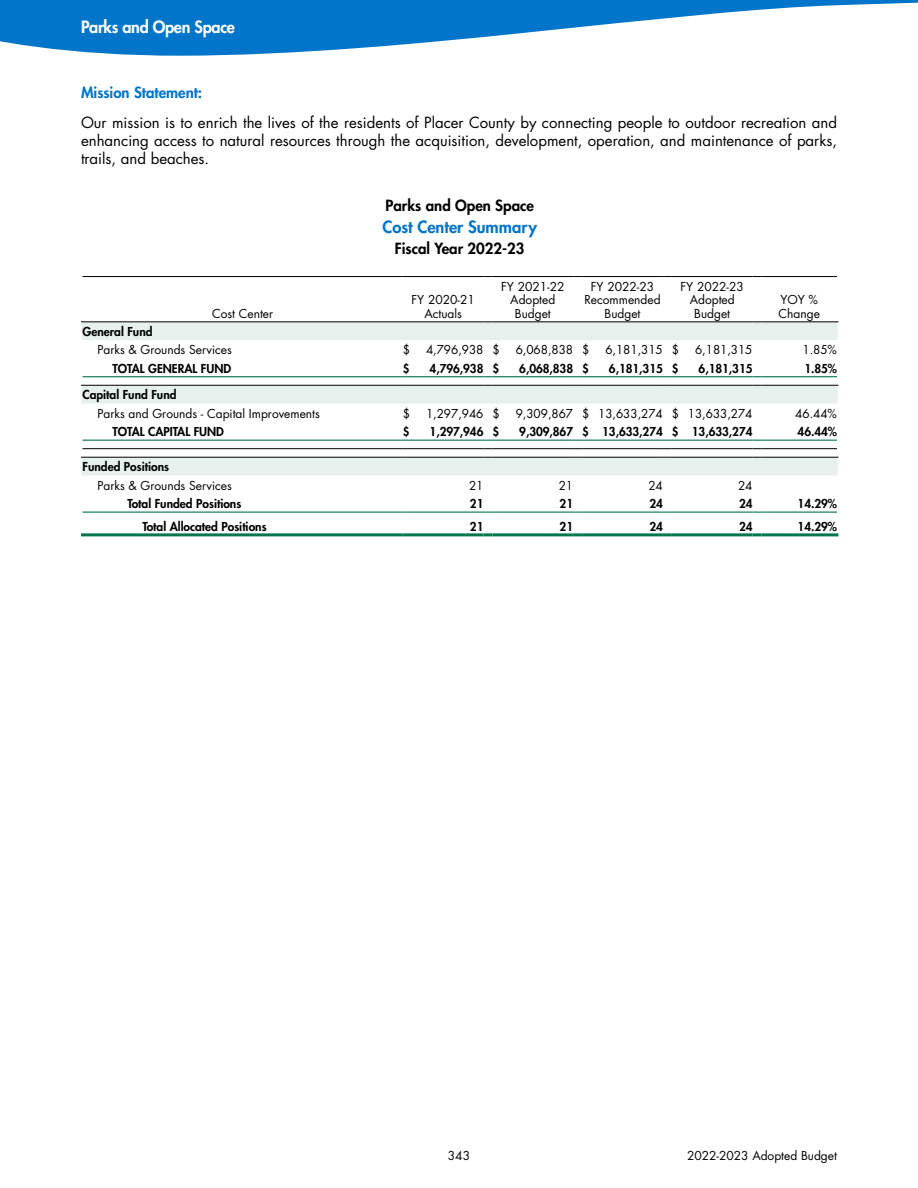
<style>
.page{position:relative;width:918px;height:1188px;background:#fff}
.page>*{position:absolute;margin:0;border:0;box-sizing:border-box;transform-origin:0 0}
.t1{font:800 16.5px "Futura Std";letter-spacing:-.02em;color:#fff}
.t2{font:800 16.5px "Futura Std";color:#0075c9}
.t3{font:15px/18px "Futura Std";color:#000;text-align:justify}
.t4{font:800 15px "Futura Std";color:#000}
.t5{font:800 15px "Futura Std";color:#0075c9}
.t6{font:12px/13.5px "Futura Std";color:#000;text-align:center}
.t7{font:800 12px "Futura Std";color:#000}
</style>
<div class="page">
<svg style="left:0;top:0;width:918px;height:56px;fill:#0075c9"></svg>
<svg style="left:82px;top:323px;width:756px;height:153px"></svg>
<hr style="left:82px;top:276px;width:321px;height:1px;background:#000">
<hr style="left:403px;top:276px;width:81px;height:1px;background:#000">
<hr style="left:492px;top:276px;width:81px;height:1px;background:#000">
<hr style="left:582px;top:276px;width:81px;height:1px;background:#000">
<hr style="left:672px;top:276px;width:81px;height:1px;background:#000">
<hr style="left:762px;top:276px;width:75px;height:1px;background:#000">
<hr style="left:81px;top:322px;width:322px;height:1px;background:#000">
<hr style="left:403px;top:322px;width:81px;height:1px;background:#000">
<hr style="left:492px;top:322px;width:81px;height:1px;background:#000">
<hr style="left:582px;top:322px;width:81px;height:1px;background:#000">
<hr style="left:672px;top:322px;width:81px;height:1px;background:#000">
<hr style="left:762px;top:322px;width:77px;height:1px;background:#000">
<hr style="left:81px;top:385px;width:322px;height:1px;background:#000">
<hr style="left:403px;top:385px;width:81px;height:1px;background:#000">
<hr style="left:492px;top:385px;width:81px;height:1px;background:#000">
<hr style="left:582px;top:385px;width:81px;height:1px;background:#000">
<hr style="left:672px;top:385px;width:81px;height:1px;background:#000">
<hr style="left:762px;top:385px;width:77px;height:1px;background:#000">
<hr style="left:82px;top:448px;width:321px;height:1px;background:#000">
<hr style="left:403px;top:448px;width:81px;height:1px;background:#000">
<hr style="left:492px;top:448px;width:81px;height:1px;background:#000">
<hr style="left:582px;top:448px;width:81px;height:1px;background:#000">
<hr style="left:672px;top:448px;width:81px;height:1px;background:#000">
<hr style="left:762px;top:448px;width:75px;height:1px;background:#000">
<hr style="left:81px;top:457px;width:322px;height:1px;background:#000">
<hr style="left:403px;top:457px;width:81px;height:1px;background:#000">
<hr style="left:492px;top:457px;width:81px;height:1px;background:#000">
<hr style="left:582px;top:457px;width:81px;height:1px;background:#000">
<hr style="left:672px;top:457px;width:81px;height:1px;background:#000">
<hr style="left:762px;top:457px;width:77px;height:1px;background:#000">
<hr style="left:82px;top:376px;width:321px;height:1px;background:#00764b">
<hr style="left:403px;top:376px;width:81px;height:1px;background:#00764b">
<hr style="left:492px;top:376px;width:81px;height:1px;background:#00764b">
<hr style="left:582px;top:376px;width:81px;height:1px;background:#00764b">
<hr style="left:672px;top:376px;width:81px;height:1px;background:#00764b">
<hr style="left:762px;top:376px;width:75px;height:1px;background:#00764b">
<hr style="left:82px;top:440px;width:321px;height:1px;background:#00764b">
<hr style="left:403px;top:440px;width:81px;height:1px;background:#00764b">
<hr style="left:492px;top:440px;width:81px;height:1px;background:#00764b">
<hr style="left:582px;top:440px;width:81px;height:1px;background:#00764b">
<hr style="left:672px;top:440px;width:81px;height:1px;background:#00764b">
<hr style="left:762px;top:440px;width:75px;height:1px;background:#00764b">
<hr style="left:82px;top:512px;width:321px;height:1px;background:#00764b">
<hr style="left:403px;top:512px;width:81px;height:1px;background:#00764b">
<hr style="left:492px;top:512px;width:81px;height:1px;background:#00764b">
<hr style="left:582px;top:512px;width:81px;height:1px;background:#00764b">
<hr style="left:672px;top:512px;width:81px;height:1px;background:#00764b">
<hr style="left:762px;top:512px;width:75px;height:1px;background:#00764b">
<hr style="left:81px;top:533px;width:322px;height:3px;background:#00764b">
<hr style="left:403px;top:533px;width:81px;height:3px;background:#00764b">
<svg style="left:484px;top:533px;width:8px;height:3px"></svg>
<hr style="left:492px;top:533px;width:81px;height:3px;background:#00764b">
<svg style="left:573px;top:533px;width:9px;height:3px"></svg>
<hr style="left:582px;top:533px;width:81px;height:3px;background:#00764b">
<svg style="left:663px;top:533px;width:9px;height:3px"></svg>
<hr style="left:672px;top:533px;width:81px;height:3px;background:#00764b">
<svg style="left:753px;top:533px;width:9px;height:3px"></svg>
<hr style="left:762px;top:533px;width:77px;height:3px;background:#00764b">
<h1 class="t1" style="left:81px;top:17px;width:155px">Parks and Open Space</h1>
<p class="t5" style="left:81px;top:83px;width:123px">Mission Statement:</p>
<p class="t3" style="left:81px;top:113px;width:758px">Our mission is to enrich the lives of the residents of Placer County by connecting people to outdoor recreation and enhancing access to natural resources through the acquisition, development, operation, and maintenance of parks, trails, and beaches.</p>
<p class="t4" style="left:386px;top:196px;width:150px">Parks and Open Space</p>
<p class="t2" style="left:382px;top:217px;width:156px">Cost Center Summary</p>
<p class="t4" style="left:395px;top:239px;width:131px">Fiscal Year 2022-23</p>
<p class="t6" style="left:212px;top:307px;width:63px">Cost Center</p>
<p class="t6" style="left:411px;top:293px;width:65px">FY 2020-21<br>Actuals</p>
<p class="t6" style="left:501px;top:280px;width:65px">FY 2021-22<br>Adopted<br>Budget</p>
<p class="t6" style="left:584px;top:280px;width:78px">FY 2022-23<br>Recommended<br>Budget</p>
<p class="t6" style="left:681px;top:280px;width:65px">FY 2022-23<br>Adopted<br>Budget</p>
<p class="t6" style="left:779px;top:293px;width:43px;text-align:left">YOY %<br>Change</p>
<p class="t7" style="left:82px;top:324px;width:72px">General Fund</p>
<p class="t6" style="left:98px;top:343px;width:136px">Parks &amp; Grounds Services</p>
<p class="t6" style="left:403px;top:343px;width:9px">$</p>
<p class="t6" style="left:426px;top:343px;width:59px">4,796,938</p>
<p class="t6" style="left:492px;top:343px;width:9px">$</p>
<p class="t6" style="left:516px;top:343px;width:59px">6,068,838</p>
<p class="t6" style="left:582px;top:343px;width:9px">$</p>
<p class="t6" style="left:605px;top:343px;width:59px">6,181,315</p>
<p class="t6" style="left:672px;top:343px;width:9px">$</p>
<p class="t6" style="left:695px;top:343px;width:59px">6,181,315</p>
<p class="t6" style="left:803px;top:343px;width:36px">1.85%</p>
<p class="t7" style="left:112px;top:361px;width:120px">TOTAL GENERAL FUND</p>
<p class="t7" style="left:403px;top:361px;width:8px">$</p>
<p class="t7" style="left:430px;top:361px;width:55px">4,796,938</p>
<p class="t7" style="left:492px;top:361px;width:8px">$</p>
<p class="t7" style="left:519px;top:361px;width:55px">6,068,838</p>
<p class="t7" style="left:582px;top:361px;width:8px">$</p>
<p class="t7" style="left:609px;top:361px;width:55px">6,181,315</p>
<p class="t7" style="left:672px;top:361px;width:8px">$</p>
<p class="t7" style="left:699px;top:361px;width:55px">6,181,315</p>
<p class="t7" style="left:804px;top:361px;width:34px">1.85%</p>
<p class="t7" style="left:82px;top:387px;width:96px">Capital Fund Fund</p>
<p class="t6" style="left:98px;top:407px;width:224px">Parks and Grounds ‐ Capital Improvements</p>
<p class="t6" style="left:403px;top:407px;width:9px">$</p>
<p class="t6" style="left:426px;top:407px;width:59px">1,297,946</p>
<p class="t6" style="left:492px;top:407px;width:9px">$</p>
<p class="t6" style="left:516px;top:407px;width:59px">9,309,867</p>
<p class="t6" style="left:582px;top:407px;width:82px">$ 13,633,274</p>
<p class="t6" style="left:672px;top:407px;width:82px">$ 13,633,274</p>
<p class="t6" style="left:795px;top:407px;width:43px">46.44%</p>
<p class="t7" style="left:112px;top:424px;width:113px">TOTAL CAPITAL FUND</p>
<p class="t7" style="left:403px;top:424px;width:8px">$</p>
<p class="t7" style="left:430px;top:424px;width:55px">1,297,946</p>
<p class="t7" style="left:492px;top:424px;width:8px">$</p>
<p class="t7" style="left:519px;top:424px;width:55px">9,309,867</p>
<p class="t7" style="left:582px;top:424px;width:82px">$ 13,633,274</p>
<p class="t7" style="left:672px;top:424px;width:82px">$ 13,633,274</p>
<p class="t7" style="left:798px;top:424px;width:41px">46.44%</p>
<p class="t7" style="left:82px;top:459px;width:88px">Funded Positions</p>
<p class="t6" style="left:97px;top:479px;width:136px">Parks &amp; Grounds Services</p>
<p class="t6" style="left:469px;top:479px;width:16px">21</p>
<p class="t6" style="left:559px;top:479px;width:16px">21</p>
<p class="t6" style="left:648px;top:479px;width:16px">24</p>
<p class="t6" style="left:738px;top:479px;width:16px">24</p>
<p class="t7" style="left:127px;top:496px;width:115px">Total Funded Positions</p>
<p class="t7" style="left:470px;top:496px;width:15px">21</p>
<p class="t7" style="left:560px;top:496px;width:15px">21</p>
<p class="t7" style="left:649px;top:496px;width:15px">24</p>
<p class="t7" style="left:739px;top:496px;width:15px">24</p>
<p class="t7" style="left:798px;top:496px;width:41px">14.29%</p>
<p class="t7" style="left:142px;top:519px;width:126px">Total Allocated Positions</p>
<p class="t7" style="left:470px;top:519px;width:15px">21</p>
<p class="t7" style="left:560px;top:519px;width:15px">21</p>
<p class="t7" style="left:649px;top:519px;width:15px">24</p>
<p class="t7" style="left:739px;top:519px;width:15px">24</p>
<p class="t7" style="left:798px;top:519px;width:41px">14.29%</p>
<p class="t6" style="left:448px;top:1149px;width:24px">343</p>
<p class="t6" style="left:687px;top:1149px;width:151px">2022-2023 Adopted Budget</p>
</div>
